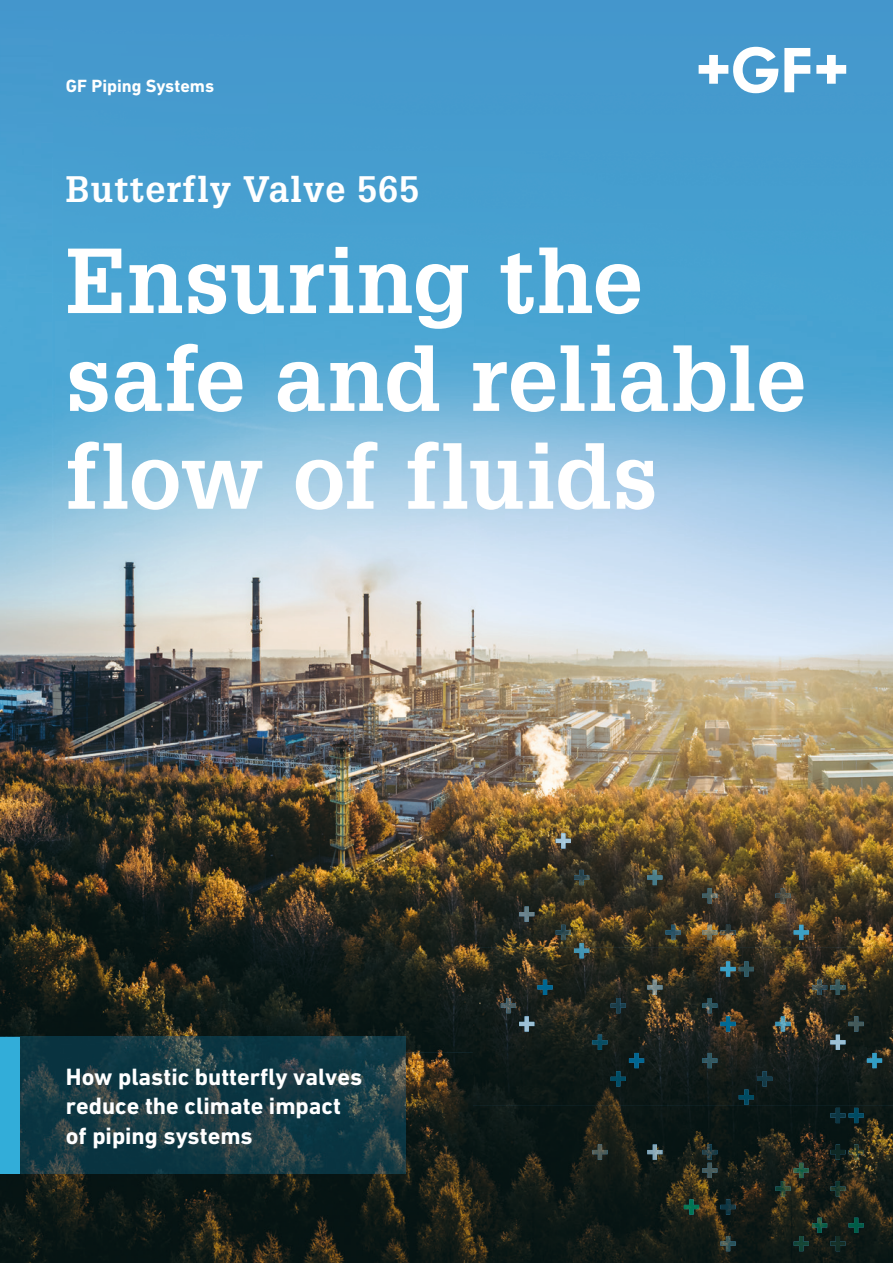
<style>
.page{position:relative;width:893px;height:1263px;background:#fff}
.page>*{position:absolute;margin:0;border:0;box-sizing:border-box;transform-origin:0 0}
.t1{font:700 90px/97.8px "Glypha LT Pro";letter-spacing:.005em;color:#fff}
.t2{font:700 36px "Glypha LT Pro";letter-spacing:.025em;color:#fff}
.t3{font:700 24px/29.4px "DIN Next W1 G";color:#fff}
.t4{font:700 18px "DIN Next W1 G";color:#fff}
</style>
<div class="page">
<img style="left:53px;top:0;width:840px;height:947px">
<img style="left:0;top:0;width:53px;height:1037px">
<img style="left:473px;top:947px;width:420px;height:316px">
<img style="left:158px;top:947px;width:315px;height:105px">
<img style="left:52px;top:947px;width:106px;height:90px">
<img style="left:368px;top:1052px;width:105px;height:211px">
<img style="left:0;top:1174px;width:368px;height:89px">
<img style="left:848px;top:1144px;width:16px;height:16px">
<img style="left:848px;top:1218px;width:16px;height:15px">
<img style="left:830px;top:1144px;width:15px;height:16px">
<img style="left:794px;top:1236px;width:15px;height:15px">
<img style="left:830px;top:1236px;width:15px;height:15px">
<img style="left:812px;top:1218px;width:15px;height:15px">
<img style="left:684px;top:1199px;width:15px;height:15px">
<img style="left:775px;top:1181px;width:16px;height:15px">
<img style="left:830px;top:1181px;width:15px;height:15px">
<img style="left:794px;top:1163px;width:15px;height:15px">
<img style="left:830px;top:1035px;width:15px;height:15px">
<img style="left:848px;top:1016px;width:16px;height:15px">
<img style="left:592px;top:1144px;width:16px;height:16px">
<img style="left:702px;top:1163px;width:15px;height:15px">
<img style="left:647px;top:1144px;width:15px;height:16px">
<img style="left:519px;top:1016px;width:15px;height:15px">
<img style="left:501px;top:998px;width:15px;height:15px">
<img style="left:647px;top:980px;width:15px;height:15px">
<img style="left:519px;top:906px;width:15px;height:16px">
<img style="left:556px;top:833px;width:15px;height:15px">
<img style="left:702px;top:998px;width:15px;height:15px">
<img style="left:720px;top:961px;width:16px;height:16px">
<img style="left:720px;top:925px;width:16px;height:15px">
<img style="left:702px;top:925px;width:15px;height:15px">
<img style="left:794px;top:925px;width:15px;height:15px">
<img style="left:647px;top:870px;width:15px;height:15px">
<img style="left:775px;top:1016px;width:16px;height:15px">
<img style="left:830px;top:980px;width:15px;height:15px">
<img style="left:739px;top:961px;width:15px;height:16px">
<img style="left:702px;top:1053px;width:15px;height:15px">
<img style="left:574px;top:943px;width:15px;height:15px">
<img style="left:702px;top:888px;width:15px;height:15px">
<img style="left:775px;top:888px;width:16px;height:15px">
<img style="left:720px;top:1236px;width:16px;height:15px">
<img style="left:867px;top:1053px;width:15px;height:15px">
<img style="left:702px;top:1144px;width:15px;height:16px">
<img style="left:739px;top:1089px;width:15px;height:16px">
<img style="left:611px;top:1071px;width:15px;height:15px">
<img style="left:757px;top:1071px;width:15px;height:15px">
<img style="left:629px;top:1053px;width:15px;height:15px">
<img style="left:592px;top:1035px;width:16px;height:15px">
<img style="left:720px;top:1016px;width:16px;height:15px">
<img style="left:611px;top:998px;width:15px;height:15px">
<img style="left:537px;top:980px;width:16px;height:15px">
<img style="left:556px;top:925px;width:15px;height:15px">
<img style="left:665px;top:925px;width:16px;height:15px">
<img style="left:574px;top:870px;width:15px;height:15px">
<img style="left:812px;top:980px;width:15px;height:15px">
<img style="left:848px;top:1108px;width:16px;height:15px">
<img style="left:720px;top:1199px;width:16px;height:15px">
<img style="left:830px;top:1108px;width:15px;height:15px">
<svg style="left:699px;top:47px;width:79px;height:46px"></svg>
<svg style="left:784px;top:48px;width:26px;height:44px"></svg>
<svg style="left:816px;top:55px;width:30px;height:29px"></svg>
<img style="left:20px;top:1037px;width:386px;height:137px">
<div style="left:0;top:1037px;width:20px;height:137px;background:#32add9"></div>
<p class="t4" style="left:66px;top:76px;width:150px">GF Piping Systems</p>
<h2 class="t2" style="left:66px;top:167px;width:355px">Butterfly Valve 565</h2>
<h1 class="t1" style="left:66px;top:230px;width:742px">Ensuring the safe and reliable flow of fluids</h1>
<p class="t3" style="left:66px;top:1062px;width:298px">How plastic butterfly valves reduce the climate impact of piping systems</p>
</div>
